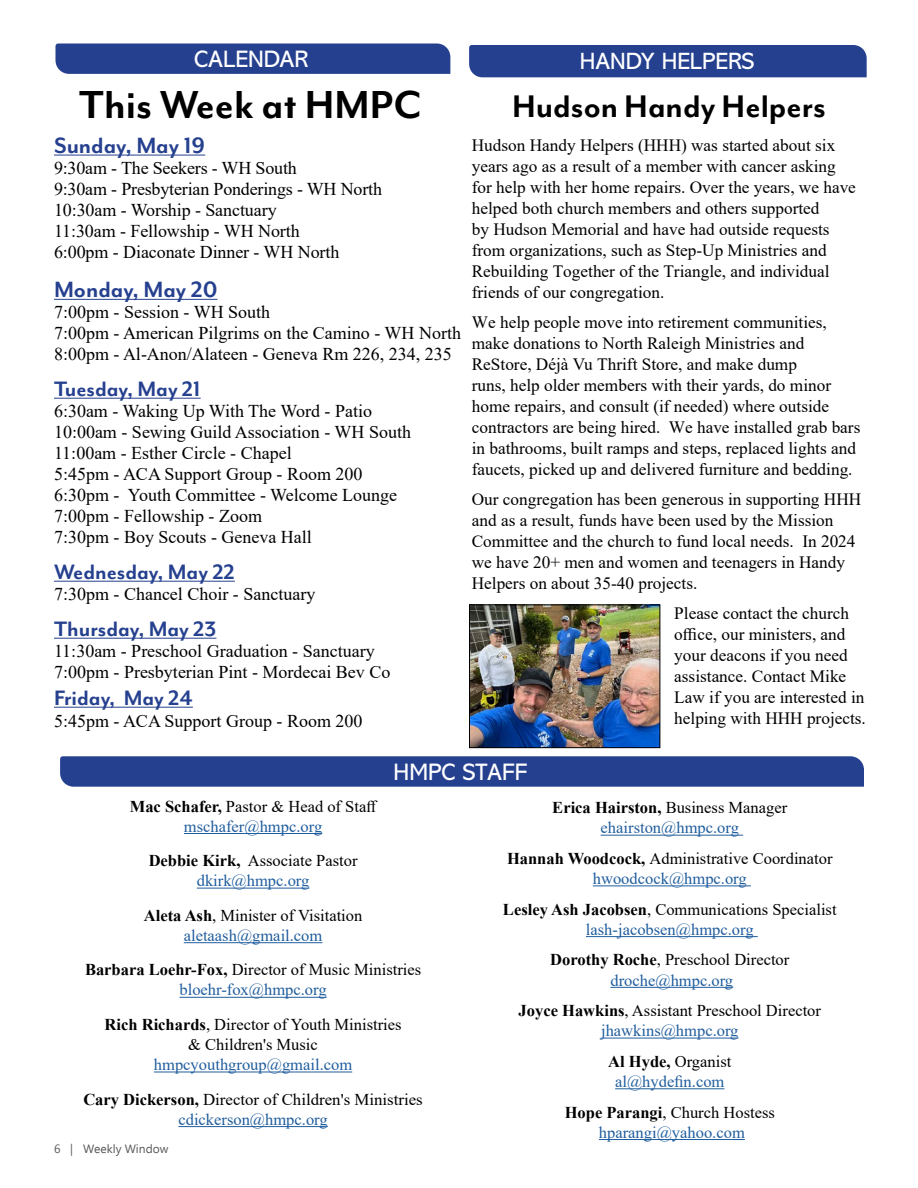
<style>
.page{position:relative;width:918px;height:1188px;background:#fff}
.page>*{position:absolute;margin:0;border:0;box-sizing:border-box;transform-origin:0 0}
.t1{font:700 45px "Mr Eaves Mod OT";color:#000}
.t2{font:700 36px "Mr Eaves Mod OT";color:#000}
.t3{font:700 25.5px "Mr Eaves Mod OT";color:#25408f}
.t4{font:700 24px "Mr Eaves Mod OT";color:#25408f}
.t5{font:24px "Abadi MT Pro";color:#fff}
.t6{font:23.7px "Abadi MT Pro";color:#fff}
.t7{font:18px/21px "Times New Roman";color:#000}
.t8{font:17.25px/21px "Times New Roman";color:#000}
.t9{font:16.5px/20.1px "Times New Roman";color:#000;text-align:center}
.t10{font:16.5px/20.1px "Times New Roman";color:#215e9e;text-align:center}
.t11{font:12px "Ebrima";color:#58595b}
.s1{font-weight:700}
.s2{color:#215e9e}
.s3{font-weight:700;color:#000}
.s4{color:#000}
</style>
<div class="page">
<div style="left:56px;top:44px;width:394px;height:30px;background:#25408f"></div>
<hr style="left:54px;top:155px;width:151px;height:1px;background:#25408f">
<hr style="left:54px;top:299px;width:164px;height:1px;background:#25408f">
<hr style="left:54px;top:398px;width:147px;height:1px;background:#25408f">
<hr style="left:54px;top:581px;width:181px;height:1px;background:#25408f">
<hr style="left:54px;top:638px;width:162px;height:1px;background:#25408f">
<hr style="left:54px;top:707px;width:139px;height:1px;background:#25408f">
<hr style="left:184px;top:833px;width:138px;height:1px;background:#215e9e">
<hr style="left:197px;top:888px;width:112px;height:1px;background:#215e9e">
<hr style="left:184px;top:942px;width:138px;height:1px;background:#215e9e">
<hr style="left:180px;top:997px;width:147px;height:1px;background:#215e9e">
<hr style="left:154px;top:1072px;width:198px;height:1px;background:#215e9e">
<hr style="left:178px;top:1126px;width:150px;height:1px;background:#215e9e">
<svg style="left:60px;top:756px;width:804px;height:31px;background:#2a4491"></svg>
<div style="left:469px;top:45px;width:398px;height:32px;background:#25408f"></div>
<img style="left:471px;top:606px;width:187px;height:140px">
<div style="left:469px;top:604px;width:191px;height:144px;border:1px solid #000"></div>
<hr style="left:601px;top:835px;width:142px;height:1px;background:#215e9e">
<hr style="left:593px;top:885px;width:158px;height:1px;background:#215e9e">
<hr style="left:586px;top:936px;width:172px;height:1px;background:#215e9e">
<hr style="left:611px;top:987px;width:122px;height:1px;background:#215e9e">
<hr style="left:601px;top:1038px;width:138px;height:1px;background:#215e9e">
<hr style="left:615px;top:1088px;width:109px;height:1px;background:#215e9e">
<hr style="left:599px;top:1139px;width:146px;height:1px;background:#215e9e">
<h3 class="t5" style="left:194px;top:46px;width:116px">CALENDAR</h3>
<h1 class="t1" style="left:79px;top:81px;width:343px">This Week at HMPC</h1>
<h3 class="t3" style="left:54px;top:131px;width:153px">Sunday, May 19</h3>
<p class="t7" style="left:54px;top:157px;width:330px">9:30am - The Seekers - WH South<br>9:30am - Presbyterian Ponderings - WH North 10:30am - Worship - Sanctuary<br>11:30am - Fellowship - WH North<br>6:00pm - Diaconate Dinner - WH North</p>
<h3 class="t3" style="left:54px;top:275px;width:165px">Monday, May 20</h3>
<p class="t7" style="left:54px;top:301px;width:409px">7:00pm - Session - WH South<br>7:00pm - American Pilgrims on the Camino - WH North<br>8:00pm - Al-Anon/Alateen - Geneva Rm 226, 234, 235</p>
<h3 class="t4" style="left:54px;top:376px;width:148px">Tuesday, May 21</h3>
<p class="t7" style="left:54px;top:400px;width:359px">6:30am - Waking Up With The Word - Patio 10:00am - Sewing Guild Association - WH South 11:00am - Esther Circle - Chapel<br>5:45pm - ACA Support Group - Room 200<br>6:30pm - Youth Committee - Welcome Lounge 7:00pm - Fellowship - Zoom<br>7:30pm - Boy Scouts - Geneva Hall</p>
<h3 class="t4" style="left:54px;top:559px;width:182px">Wednesday, May 22</h3>
<p class="t7" style="left:54px;top:583px;width:263px">7:30pm - Chancel Choir - Sanctuary</p>
<h3 class="t4" style="left:54px;top:616px;width:164px">Thursday, May 23</h3>
<p class="t7" style="left:54px;top:640px;width:338px">11:30am - Preschool Graduation - Sanctuary<br>7:00pm - Presbyterian Pint - Mordecai Bev Co</p>
<h3 class="t4" style="left:54px;top:685px;width:140px">Friday, May 24</h3>
<p class="t7" style="left:54px;top:710px;width:310px">5:45pm - ACA Support Group - Room 200</p>
<h3 class="t6" style="left:580px;top:48px;width:176px">HANDY HELPERS</h3>
<h2 class="t2" style="left:512px;top:87px;width:315px">Hudson Handy Helpers</h2>
<p class="t8" style="left:472px;top:135px;width:386px">Hudson Handy Helpers (HHH) was started about six years ago as a result of a member with cancer asking for help with her home repairs. Over the years, we have helped both church members and others supported<br>by Hudson Memorial and have had outside requests from organizations, such as Step-Up Ministries and Rebuilding Together of the Triangle, and individual friends of our congregation.</p>
<p class="t8" style="left:472px;top:312px;width:390px">We help people move into retirement communities, make donations to North Raleigh Ministries and ReStore, Déjà Vu Thrift Store, and make dump<br>runs, help older members with their yards, do minor home repairs, and consult (if needed) where outside contractors are being hired. We have installed grab bars in bathrooms, built ramps and steps, replaced lights and faucets, picked up and delivered furniture and bedding.</p>
<p class="t8" style="left:472px;top:489px;width:391px">Our congregation has been generous in supporting HHH and as a result, funds have been used by the Mission Committee and the church to fund local needs. In 2024 we have 20+ men and women and teenagers in Handy Helpers on about 35-40 projects.</p>
<p class="t8" style="left:674px;top:602px;width:193px">Please contact the church office, our ministers, and your deacons if you need assistance. Contact Mike<br>Law if you are interested in helping with HHH projects.</p>
<h3 class="t5" style="left:394px;top:758px;width:135px">HMPC STAFF</h3>
<p class="t9" style="left:130px;top:796px;width:249px"><span class="s1">Mac Schafer,</span> Pastor &amp; Head of Staff <span class="s2">mschafer@hmpc.org</span></p>
<p class="t9" style="left:149px;top:850px;width:210px"><span class="s1">Debbie Kirk,</span> Associate Pastor <span class="s2">dkirk@hmpc.org</span></p>
<p class="t9" style="left:144px;top:905px;width:220px"><span class="s1">Aleta Ash</span>, Minister of Visitation <span class="s2">aletaash@gmail.com</span></p>
<p class="t9" style="left:85px;top:959px;width:338px"><span class="s1">Barbara Loehr-Fox,</span> Director of Music Ministries <span class="s2">bloehr-fox@hmpc.org</span></p>
<p class="t9" style="left:105px;top:1014px;width:298px"><span class="s1">Rich Richards</span>, Director of Youth Ministries &amp; Children's Music</p>
<p class="t9" style="left:83px;top:1047px;width:341px;line-height:34.5px"><span class="s2">hmpcyouthgroup@gmail.com<br></span><span class="s1">Cary Dickerson,</span> Director of Children's Ministries</p>
<p class="t10" style="left:178px;top:1109px;width:151px">cdickerson@hmpc.org</p>
<p class="t11" style="left:54px;top:1140px;width:116px">6 | Weekly Window</p>
<p class="t10" style="left:552px;top:797px;width:236px"><span class="s3">Erica Hairston,</span> <span class="s4">Business Manager </span>ehairston@hmpc.org</p>
<p class="t9" style="left:507px;top:848px;width:327px"><span class="s1">Hannah Woodcock,</span> Administrative Coordinator <span class="s2">hwoodcock@hmpc.org</span></p>
<p class="t9" style="left:503px;top:899px;width:335px"><span class="s1">Lesley Ash Jacobsen</span>, Communications Specialist <span class="s2">lash-jacobsen@hmpc.org</span></p>
<p class="t9" style="left:550px;top:949px;width:241px"><span class="s1">Dorothy Roche</span>, Preschool Director <span class="s2">droche@hmpc.org</span></p>
<p class="t9" style="left:519px;top:1000px;width:304px"><span class="s1">Joyce Hawkins</span>, Assistant Preschool Director <span class="s2">jhawkins@hmpc.org</span></p>
<p class="t10" style="left:608px;top:1051px;width:125px"><span class="s3">Al Hyde,</span> <span class="s4">Organist </span>al@hydefin.com</p>
<p class="t10" style="left:565px;top:1101px;width:212px"><span class="s3">Hope Parangi</span><span class="s4">, Church Hostess </span>hparangi@yahoo.com</p>
</div>
